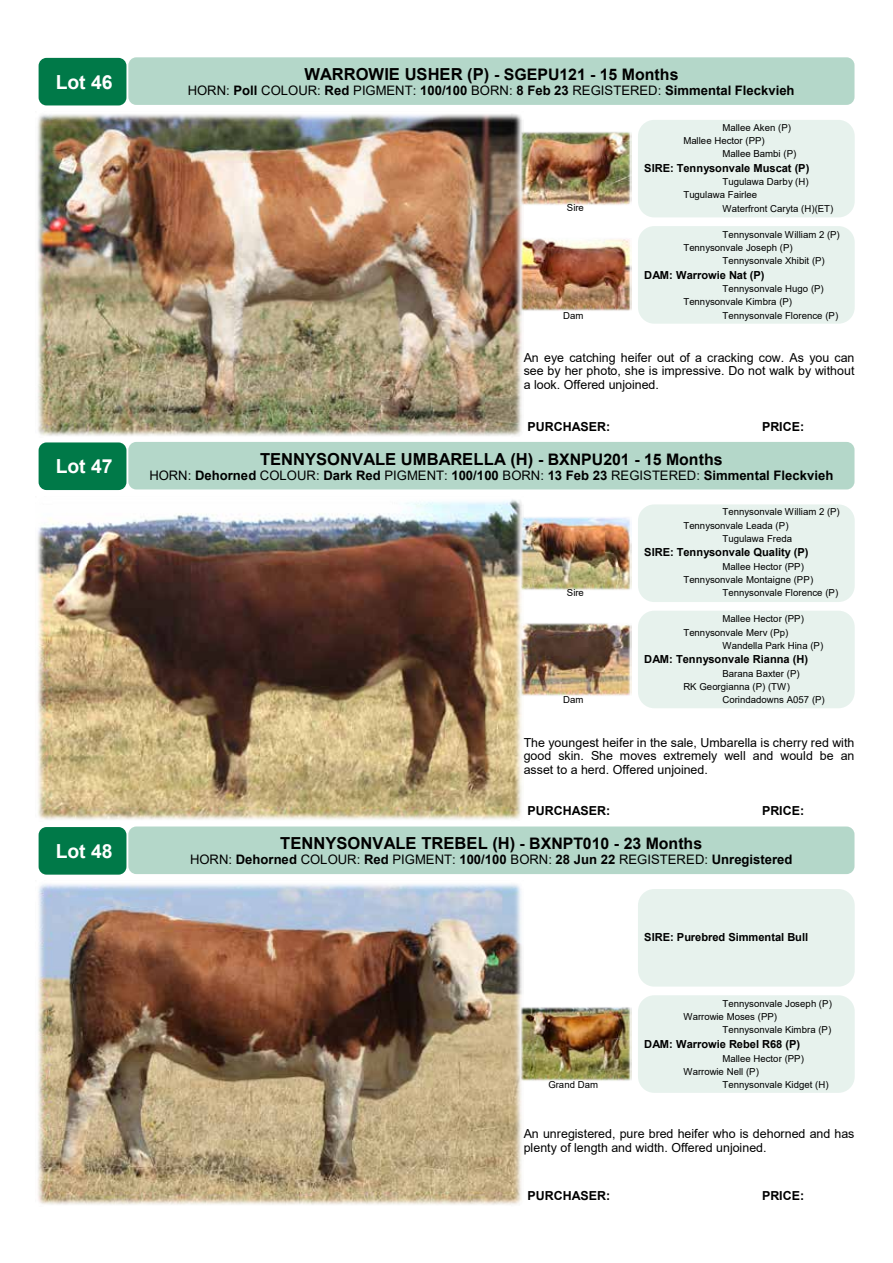
<style>
.page{position:relative;width:893px;height:1263px;background:#fff}
.page>*{position:absolute;margin:0;border:0;box-sizing:border-box;transform-origin:0 0}
.t1{font:700 19.35px "Arial";letter-spacing:-.005em;color:#fff}
.t2{font:700 16.5px "Arial";color:#000}
.t3{font:700 15.9px "Arial";color:#000}
.t4{font:700 13.05px "Arial";color:#000}
.t5{font:12.45px/13.5px "Arial";letter-spacing:.005em;color:#000;text-align:justify}
.t6{font:700 12.45px "Arial";color:#000}
.t7{font:700 11.1px "Arial";color:#000}
.t8{font:9.6px/13px "Arial";color:#000}
.s1{font-size:16.5px}
.s2{font-weight:400}
.s3{font-size:15.9px}
</style>
<div class="page">
<div style="left:638px;top:120px;width:217px;height:97px;background:#e7f2ed;border-radius:16px"></div>
<div style="left:638px;top:226px;width:217px;height:98px;background:#e7f2ed;border-radius:16px"></div>
<div style="left:39px;top:58px;width:87px;height:47px;background:#007948;border-radius:8px"></div>
<img style="left:37px;top:113px;width:485px;height:323px">
<div style="left:128px;top:57px;width:726px;height:48px;background:#b4d7c9;border-radius:8px"></div>
<img style="left:519px;top:131px;width:113px;height:75px">
<img style="left:519px;top:237px;width:113px;height:75px">
<div style="left:638px;top:504px;width:217px;height:98px;background:#e7f2ed;border-radius:16px"></div>
<div style="left:638px;top:611px;width:217px;height:97px;background:#e7f2ed;border-radius:16px"></div>
<div style="left:39px;top:442px;width:87px;height:48px;background:#007948;border-radius:8px"></div>
<img style="left:37px;top:499px;width:485px;height:321px">
<div style="left:128px;top:442px;width:726px;height:47px;background:#b4d7c9;border-radius:8px"></div>
<img style="left:519px;top:515px;width:113px;height:75px">
<div style="left:638px;top:889px;width:217px;height:98px;background:#e7f2ed;border-radius:16px"></div>
<div style="left:638px;top:995px;width:217px;height:98px;background:#e7f2ed;border-radius:16px"></div>
<div style="left:39px;top:827px;width:87px;height:48px;background:#007948;border-radius:8px"></div>
<img style="left:38px;top:884px;width:484px;height:321px">
<div style="left:128px;top:826px;width:726px;height:48px;background:#b4d7c9;border-radius:8px"></div>
<img style="left:519px;top:1006px;width:113px;height:75px">
<img style="left:519px;top:621px;width:113px;height:75px">
<h1 class="t1" style="left:56px;top:68px;width:58px">Lot 46</h1>
<h1 class="t1" style="left:56px;top:453px;width:58px">Lot 47</h1>
<h1 class="t1" style="left:56px;top:837px;width:58px">Lot 48</h1>
<h3 class="t3" style="left:304px;top:63px;width:376px"><span class="s1">WARROWIE USHER (P)</span> - SGEPU121 - 15 Months</h3>
<h3 class="t4" style="left:188px;top:81px;width:608px"><span class="s2">HORN:</span> Poll <span class="s2">COLOUR:</span> Red <span class="s2">PIGMENT:</span> 100/100 <span class="s2">BORN:</span> 8 Feb 23 <span class="s2">REGISTERED:</span> Simmental Fleckvieh</h3>
<p class="t8" style="left:567px;top:201px;width:19px">Sire</p>
<p class="t8" style="left:722px;top:121px;width:70px">Mallee Aken (P)</p>
<p class="t8" style="left:683px;top:134px;width:83px">Mallee Hector (PP)</p>
<p class="t8" style="left:722px;top:147px;width:75px">Mallee Bambi (P)</p>
<p class="t7" style="left:644px;top:160px;width:167px">SIRE: Tennysonvale Muscat (P)</p>
<p class="t8" style="left:722px;top:175px;width:88px">Tugulawa Darby (H)</p>
<p class="t8" style="left:683px;top:188px;width:75px">Tugulawa Fairlee</p>
<p class="t8" style="left:722px;top:202px;width:112px">Waterfront Caryta (H)(ET)</p>
<p class="t8" style="left:722px;top:228px;width:119px">Tennysonvale William 2 (P)</p>
<p class="t8" style="left:683px;top:241px;width:111px">Tennysonvale Joseph (P)</p>
<p class="t8" style="left:722px;top:254px;width:104px">Tennysonvale Xhibit (P)</p>
<p class="t7" style="left:644px;top:267px;width:122px">DAM: Warrowie Nat (P)</p>
<p class="t8" style="left:683px;top:282px;width:142px;text-indent:39px">Tennysonvale Hugo (P)<br>Tennysonvale Kimbra (P)</p>
<p class="t8" style="left:563px;top:309px;width:22px">Dam</p>
<p class="t8" style="left:722px;top:309px;width:117px">Tennysonvale Florence (P)</p>
<p class="t5" style="left:524px;top:351px;width:332px">An eye catching heifer out of a cracking cow. As you can see by her photo, she is impressive. Do not walk by without a look. Offered unjoined.</p>
<p class="t6" style="left:528px;top:418px;width:84px">PURCHASER:</p>
<p class="t6" style="left:762px;top:418px;width:44px">PRICE:</p>
<h2 class="t2" style="left:260px;top:447px;width:464px">TENNYSONVALE UMBARELLA (H) <span class="s3">- BXNPU201 - 15 Months</span></h2>
<h3 class="t4" style="left:149px;top:466px;width:686px"><span class="s2">HORN:</span> Dehorned <span class="s2">COLOUR:</span> Dark Red <span class="s2">PIGMENT:</span> 100/100 <span class="s2">BORN:</span> 13 Feb 23 <span class="s2">REGISTERED:</span> Simmental Fleckvieh</h3>
<p class="t8" style="left:567px;top:586px;width:19px">Sire</p>
<p class="t8" style="left:722px;top:505px;width:119px">Tennysonvale William 2 (P)</p>
<p class="t8" style="left:683px;top:518px;width:107px">Tennysonvale Leada (P)</p>
<p class="t8" style="left:722px;top:532px;width:71px">Tugulawa Freda</p>
<p class="t7" style="left:644px;top:544px;width:166px">SIRE: Tennysonvale Quality (P)</p>
<p class="t8" style="left:722px;top:560px;width:83px">Mallee Hector (PP)</p>
<p class="t8" style="left:683px;top:573px;width:131px">Tennysonvale Montaigne (PP)</p>
<p class="t8" style="left:722px;top:586px;width:117px">Tennysonvale Florence (P)</p>
<p class="t8" style="left:722px;top:612px;width:83px">Mallee Hector (PP)</p>
<p class="t8" style="left:683px;top:626px;width:106px">Tennysonvale Merv (Pp)</p>
<p class="t8" style="left:722px;top:639px;width:102px">Wandella Park Hina (P)</p>
<p class="t7" style="left:644px;top:651px;width:165px">DAM: Tennysonvale Rianna (H)</p>
<p class="t8" style="left:683px;top:667px;width:118px;text-indent:39px">Barana Baxter (P)<br>RK Georgianna (P) (TW)</p>
<p class="t8" style="left:563px;top:693px;width:22px">Dam</p>
<p class="t8" style="left:722px;top:693px;width:104px">Corindadowns A057 (P)</p>
<p class="t5" style="left:524px;top:735px;width:332px">The youngest heifer in the sale, Umbarella is cherry red with good skin. She moves extremely well and would be an asset to a herd. Offered unjoined.</p>
<p class="t6" style="left:528px;top:802px;width:84px">PURCHASER:</p>
<p class="t6" style="left:762px;top:802px;width:44px">PRICE:</p>
<h2 class="t2" style="left:280px;top:832px;width:423px">TENNYSONVALE TREBEL (H) <span class="s3">- BXNPT010 - 23 Months</span></h2>
<h3 class="t4" style="left:190px;top:851px;width:604px"><span class="s2">HORN:</span> Dehorned <span class="s2">COLOUR:</span> Red <span class="s2">PIGMENT:</span> 100/100 <span class="s2">BORN:</span> 28 Jun 22 <span class="s2">REGISTERED:</span> Unregistered</h3>
<p class="t7" style="left:644px;top:929px;width:165px">SIRE: Purebred Simmental Bull</p>
<p class="t8" style="left:722px;top:997px;width:111px">Tennysonvale Joseph (P)</p>
<p class="t8" style="left:683px;top:1010px;width:95px">Warrowie Moses (PP)</p>
<p class="t8" style="left:722px;top:1023px;width:110px">Tennysonvale Kimbra (P)</p>
<p class="t7" style="left:644px;top:1036px;width:157px">DAM: Warrowie Rebel R68 (P)</p>
<p class="t8" style="left:683px;top:1051px;width:122px;text-indent:39px">Mallee Hector (PP)<br>Warrowie Nell (P)</p>
<p class="t8" style="left:548px;top:1078px;width:51px">Grand Dam</p>
<p class="t8" style="left:722px;top:1078px;width:108px">Tennysonvale Kidget (H)</p>
<p class="t5" style="left:524px;top:1126px;width:332px">An unregistered, pure bred heifer who is dehorned and has plenty of length and width. Offered unjoined.</p>
<p class="t6" style="left:528px;top:1187px;width:84px">PURCHASER:</p>
<p class="t6" style="left:762px;top:1187px;width:44px">PRICE:</p>
</div>
